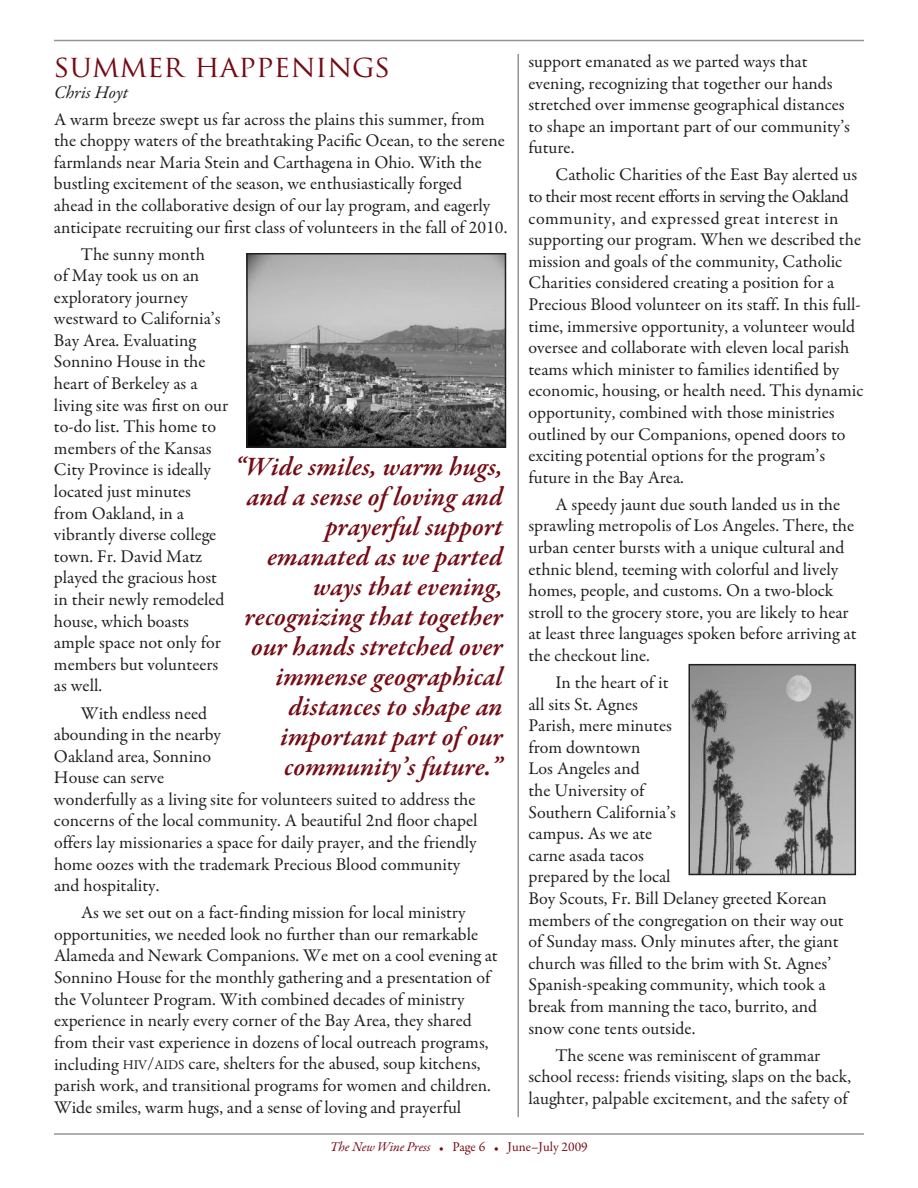
<style>
.page{position:relative;width:918px;height:1188px;background:#fff}
.page>*{position:absolute;margin:0;border:0;box-sizing:border-box;transform-origin:0 0}
.t1{font:30px "Trajan Pro";color:#750c15}
.t2{font:italic 600 27px/30px "Garamond Premr Pro";color:#750c15;text-align:right}
.t3{font:18px/21.6px "Garamond Premr Pro";color:#231f20}
.t4{font:italic 18px "Garamond Premr Pro";color:#231f20}
.t5{font:13.5px "Garamond Premr Pro";color:#750c15}
.s1{font-size:13.5px}
.s2{font-style:italic}
.s3{font-size:10.5px}
</style>
<div class="page">
<hr style="left:54px;top:40px;width:810px;height:1px;background:#939598">
<hr style="left:54px;top:1133px;width:810px;height:2px;background:#939598">
<img style="left:691px;top:667px;width:162px;height:205px">
<div style="left:688px;top:664px;width:168px;height:211px;border:2px solid #231f20"></div>
<img style="left:249px;top:256px;width:254px;height:189px">
<div style="left:246px;top:253px;width:260px;height:195px;border:2px solid #231f20"></div>
<hr style="left:517px;top:54px;width:2px;height:1063px;background:#939598">
<h1 class="t1" style="left:54px;top:54px;width:338px">SUMMER HAPPENINGS</h1>
<p class="t4" style="left:54px;top:85px;width:76px">Chris Hoyt</p>
<p class="t3" style="left:54px;top:110px;width:455px">A warm breeze swept us far across the plains this summer, from the choppy waters of the breathtaking Pacific Ocean, to the serene farmlands near Maria Stein and Carthagena in Ohio. With the bustling excitement of the season, we enthusiastically forged<br>ahead in the collaborative design of our lay program, and eagerly anticipate recruiting our first class of volunteers in the fall of 2010.</p>
<p class="t3" style="left:54px;top:245px;width:176px;text-indent:27px">The sunny month<br>of May took us on an exploratory journey westward to California’s<br>Bay Area. Evaluating<br>Sonnino House in the heart of Berkeley as a living site was first on our to-do list. This home to members of the Kansas<br>City Province is ideally located just minutes from Oakland, in a vibrantly diverse college town. Fr. David Matz played the gracious host in their newly remodeled house, which boasts ample space not only for members but volunteers as well.</p>
<p class="t3" style="left:54px;top:704px;width:425px;text-indent:27px">With endless need<br>abounding in the nearby<br>Oakland area, Sonnino<br>House can serve<br>wonderfully as a living site for volunteers suited to address the concerns of the local community. A beautiful 2nd floor chapel offers lay missionaries a space for daily prayer, and the friendly home oozes with the trademark Precious Blood community and hospitality.</p>
<p class="t3" style="left:54px;top:903px;width:445px;text-indent:27px">As we set out on a fact-finding mission for local ministry opportunities, we needed look no further than our remarkable Alameda and Newark Companions. We met on a cool evening at Sonnino House for the monthly gathering and a presentation of the Volunteer Program. With combined decades of ministry experience in nearly every corner of the Bay Area, they shared from their vast experience in dozens of local outreach programs, including <span class="s1">HIV</span>/<span class="s1">AIDS</span> care, shelters for the abused, soup kitchens, parish work, and transitional programs for women and children.<br>Wide smiles, warm hugs, and a sense of loving and prayerful</p>
<p class="t2" style="left:235px;top:454px;width:269px">“Wide smiles, warm hugs, and a sense of loving and prayerful support emanated as we parted ways that evening, recognizing that together our hands stretched over immense geographical distances to shape an important part of our community’s future.”</p>
<p class="t3" style="left:529px;top:52px;width:323px">support emanated as we parted ways that evening, recognizing that together our hands stretched over immense geographical distances to shape an important part of our community’s future.</p>
<p class="t3" style="left:529px;top:166px;width:336px;text-indent:27px">Catholic Charities of the East Bay alerted us to their most recent efforts in serving the Oakland community, and expressed great interest in supporting our program. When we described the mission and goals of the community, Catholic Charities considered creating a position for a Precious Blood volunteer on its staff. In this full&shy;time, immersive opportunity, a volunteer would oversee and collaborate with eleven local parish teams which minister to families identified by economic, housing, or health need. This dynamic opportunity, combined with those ministries outlined by our Companions, opened doors to exciting potential options for the program’s future in the Bay Area.</p>
<p class="t3" style="left:529px;top:495px;width:330px;text-indent:27px">A speedy jaunt due south landed us in the sprawling metropolis of Los Angeles. There, the urban center bursts with a unique cultural and ethnic blend, teeming with colorful and lively homes, people, and customs. On a two-block stroll to the grocery store, you are likely to hear at least three languages spoken before arriving at the checkout line.</p>
<p class="t3" style="left:529px;top:673px;width:317px;text-indent:27px">In the heart of it<br>all sits St. Agnes<br>Parish, mere minutes<br>from downtown<br>Los Angeles and<br>the University of<br>Southern California’s<br>campus. As we ate<br>carne asada tacos<br>prepared by the local<br>Boy Scouts, Fr. Bill Delaney greeted Korean members of the congregation on their way out of Sunday mass. Only minutes after, the giant church was filled to the brim with St. Agnes’<br>Spanish-speaking community, which took a break from manning the taco, burrito, and snow cone tents outside.</p>
<p class="t3" style="left:529px;top:1046px;width:324px;text-align:center">The scene was reminiscent of grammar<br>school recess: friends visiting, slaps on the back, laughter, palpable excitement, and the safety of</p>
<p class="t5" style="left:330px;top:1142px;width:259px"><span class="s2">The New Wine Press</span> <span class="s3">•</span> Page 6 <span class="s3">•</span> June–July 2009</p>
</div>
